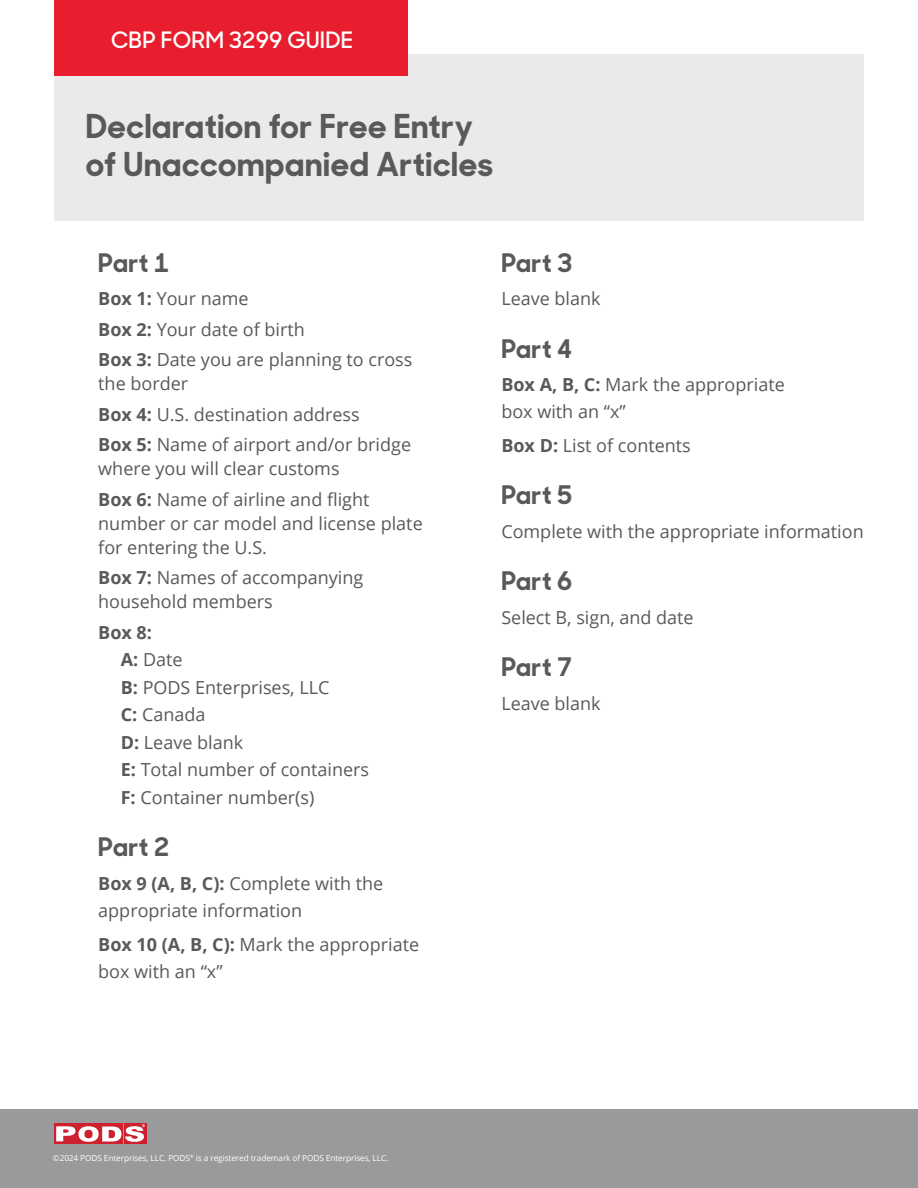
<style>
.page{position:relative;width:918px;height:1188px;background:#fff}
.page>*{position:absolute;margin:0;border:0;box-sizing:border-box;transform-origin:0 0}
.t1{font:700 32.85px/37.7px "Sharp Sans Display No 1";letter-spacing:.02em;color:#58595b}
.t2{font:700 25.5px "Sharp Sans Display No 1";letter-spacing:.02em;color:#58595b}
.t3{font:600 22.5px "Sharp Sans Display No 1";letter-spacing:.01em;color:#fff}
.t4{font:18px/27.5px "Open Sans";color:#58595b}
.t5{font:8.25px "Open Sans";letter-spacing:-.01em;color:#fff}
.s1{font-weight:700}
</style>
<div class="page">
<div style="left:54px;top:54px;width:810px;height:166px;background:#eaeaea"></div>
<div style="left:0;top:1110px;width:918px;height:78px;background:#989a9b"></div>
<div style="left:77px;top:1123px;width:23px;height:21px;background:#cf202f"></div>
<div style="left:101px;top:1123px;width:22px;height:21px;background:#cf202f"></div>
<div style="left:54px;top:1123px;width:23px;height:21px;background:#cf202f"></div>
<div style="left:124px;top:1123px;width:22px;height:21px;background:#cf202f"></div>
<svg style="left:56px;top:1124px;width:89px;height:18px"></svg>
<div style="left:54px;top:0;width:353px;height:76px;background:#e81d2d"></div>
<p class="t3" style="left:111px;top:23px;width:243px">CBP FORM 3299 GUIDE</p>
<h1 class="t1" style="left:86px;top:104px;width:409px">Declaration for Free Entry of Unaccompanied Articles</h1>
<h2 class="t2" style="left:98px;top:242px;width:72px">Part 1</h2>
<p class="t4" style="left:98px;top:283px;width:316px;line-height:30.5px"><span class="s1">Box 1:</span> Your name<br><span class="s1">Box 2:</span> Your date of birth<br><span class="s1">Box 3:</span> Date you are planning to cross</p>
<p class="t4" style="left:98px;top:368px;width:314px;line-height:30.5px">the border<br><span class="s1">Box 4:</span> U.S. destination address<br><span class="s1">Box 5:</span> Name of airport and/or bridge</p>
<p class="t4" style="left:98px;top:453px;width:273px;line-height:30.5px">where you will clear customs<br><span class="s1">Box 6:</span> Name of airline and flight</p>
<p class="t4" style="left:98px;top:511px;width:326px;line-height:24px">number or car model and license plate for entering the U.S.</p>
<p class="t4" style="left:98px;top:565px;width:267px;line-height:24px"><span class="s1">Box 7:</span> Names of accompanying household members</p>
<p class="t4" style="left:121px;top:618px;width:250px;text-indent:-22px"><span class="s1">Box 8:<br>A:</span> Date<br><span class="s1">B:</span> PODS Enterprises, LLC<br><span class="s1">C:</span> Canada<br><span class="s1">D:</span> Leave blank<br><span class="s1">E:</span> Total number of containers<br><span class="s1">F:</span> Container number(s)</p>
<h2 class="t2" style="left:98px;top:826px;width:72px">Part 2</h2>
<p class="t4" style="left:98px;top:870px;width:286px;line-height:27px"><span class="s1">Box 9 (A, B, C):</span> Complete with the appropriate information</p>
<p class="t4" style="left:98px;top:930px;width:322px;line-height:27px"><span class="s1">Box 10 (A, B, C):</span> Mark the appropriate box with an “x”</p>
<h2 class="t2" style="left:501px;top:242px;width:72px">Part 3</h2>
<p class="t4" style="left:501px;top:285px;width:101px">Leave blank</p>
<h2 class="t2" style="left:501px;top:328px;width:72px">Part 4</h2>
<p class="t4" style="left:501px;top:371px;width:285px;line-height:27px"><span class="s1">Box A, B, C:</span> Mark the appropriate box with an “x”</p>
<p class="t4" style="left:501px;top:431px;width:191px"><span class="s1">Box D:</span> List of contents</p>
<h2 class="t2" style="left:501px;top:474px;width:72px">Part 5</h2>
<p class="t4" style="left:501px;top:517px;width:364px">Complete with the appropriate information</p>
<h2 class="t2" style="left:501px;top:560px;width:72px">Part 6</h2>
<p class="t4" style="left:501px;top:603px;width:194px">Select B, sign, and date</p>
<h2 class="t2" style="left:501px;top:646px;width:72px">Part 7</h2>
<p class="t4" style="left:501px;top:689px;width:101px">Leave blank</p>
<p class="t5" style="left:53px;top:1152px;width:337px">©2024 PODS Enterprises, LLC. PODS<sup>®</sup> is a registered trademark of PODS Enterprises, LLC.</p>
</div>
